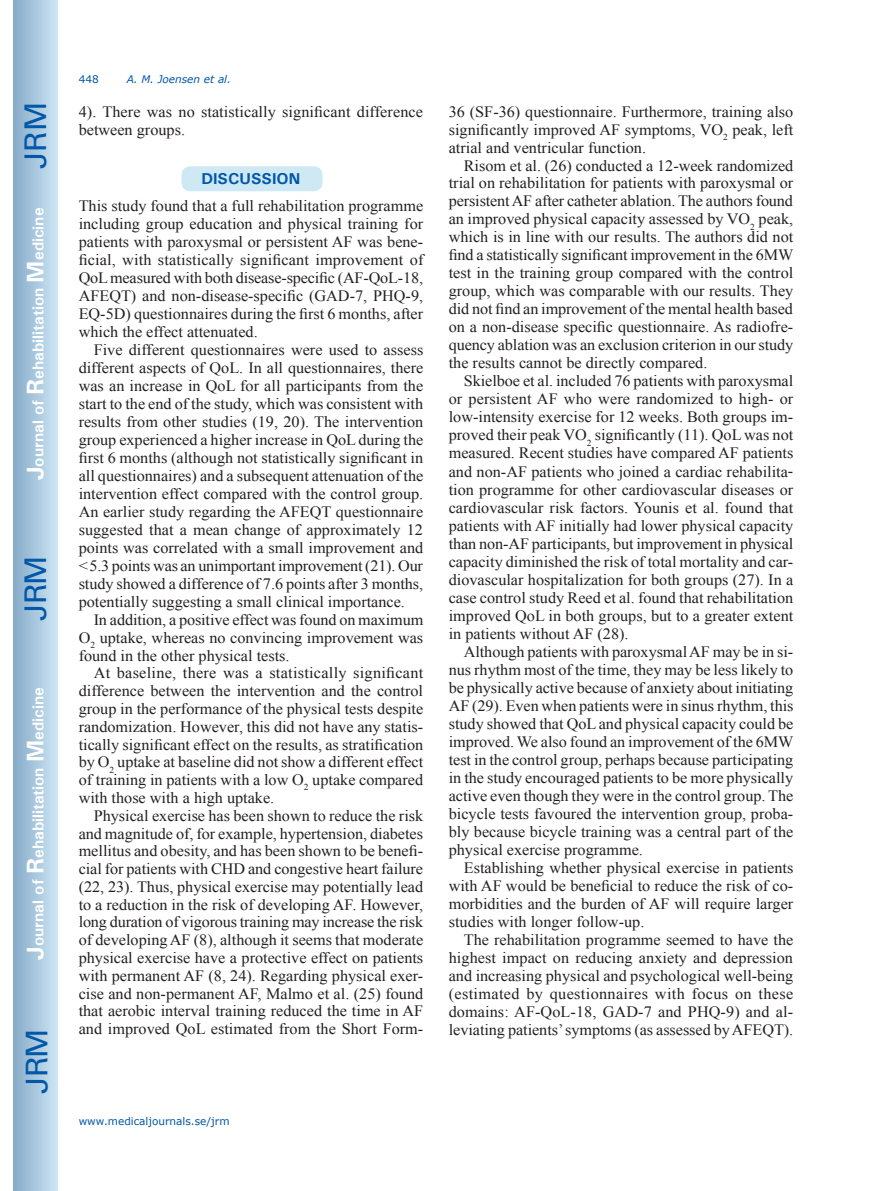
<style>
.page{position:relative;width:872px;height:1191px;background:#fff}
.page>*{position:absolute;margin:0;border:0;box-sizing:border-box;transform-origin:0 0}
.t1{font:30px "Univers";letter-spacing:-.03em;color:#0157a8}
.t2{font:15.75px/18px "Times New Roman";color:#231f20;text-align:justify}
.t3{font:700 15.75px "Univers";color:#fff}
.t4{font:700 15.75px "Univers";color:#0157a8}
.t5{font:10.5px "Verdana";color:#0157a8}
.t6{font:italic 10.5px "Verdana";color:#0157a8}
.s1{font-size:24px}
</style>
<div class="page">
<div style="left:14px;top:0;width:43px;height:1191px;background:linear-gradient(to right,#88acca,#cbe5f2)"></div>
<div style="left:181px;top:166px;width:142px;height:26px;background:#cee8f4;border-radius:10px"></div>
<div style="left:180px;top:165px;width:144px;height:28px;border:2px solid #fff;border-radius:10px"></div>
<h1 class="t1" style="left:18px;top:169px;width:68px;rotate:-90deg">JRM</h1>
<p class="t3" style="left:28px;top:480px;width:274px;rotate:-90deg"><span class="s1">J</span>ournal of <span class="s1">R</span>ehabilitation <span class="s1">M</span>edicine</p>
<h1 class="t1" style="left:18px;top:620px;width:67px;rotate:-90deg">JRM</h1>
<p class="t3" style="left:28px;top:959px;width:274px;rotate:-90deg"><span class="s1">J</span>ournal of <span class="s1">R</span>ehabilitation <span class="s1">M</span>edicine</p>
<h1 class="t1" style="left:19px;top:1093px;width:67px;rotate:-90deg">JRM</h1>
<p class="t5" style="left:79px;top:72px;width:22px">448</p>
<p class="t6" style="left:127px;top:72px;width:106px">A. M. Joensen et al.</p>
<p class="t2" style="left:79px;top:103px;width:346px">4). There was no statistically significant difference between groups.</p>
<p class="t4" style="left:201px;top:169px;width:100px">DISCUSSION</p>
<p class="t2" style="left:79px;top:197px;width:346px">This study found that a full rehabilitation programme including group education and physical training for patients with paroxysmal or persistent AF was bene&shy;ficial, with statistically significant improvement of QoL measured with both disease-specific (AF-QoL-18, AFEQT) and non-disease-specific (GAD-7, PHQ-9, EQ-5D) questionnaires during the first 6 months, after which the effect attenuated.</p>
<p class="t2" style="left:79px;top:341px;width:346px;text-indent:15px">Five different questionnaires were used to assess different aspects of QoL. In all questionnaires, there was an increase in QoL for all participants from the start to the end of the study, which was consistent with results from other studies (19, 20). The intervention group experienced a higher increase in QoL during the first 6 months (although not statistically significant in all questionnaires) and a subsequent attenuation of the intervention effect compared with the control group.<br>An earlier study regarding the AFEQT questionnaire suggested that a mean change of approximately 12 points was correlated with a small improvement and &lt;5.3 points was an unimportant improvement (21). Our study showed a difference of 7.6 points after 3 months, potentially suggesting a small clinical importance.</p>
<p class="t2" style="left:79px;top:611px;width:346px;text-indent:15px">In addition, a positive effect was found on maximum O<sub>2</sub> uptake, whereas no convincing improvement was found in the other physical tests.</p>
<p class="t2" style="left:79px;top:664px;width:346px;text-indent:15px">At baseline, there was a statistically significant difference between the intervention and the control group in the performance of the physical tests despite randomization. However, this did not have any statis&shy;tically significant effect on the results, as stratification by O<sub>2</sub> uptake at baseline did not show a different effect of training in patients with a low O<sub>2</sub> uptake compared with those with a high uptake.</p>
<p class="t2" style="left:79px;top:806px;width:346px;text-indent:15px">Physical exercise has been shown to reduce the risk and magnitude of, for example, hypertension, diabetes mellitus and obesity, and has been shown to be benefi&shy;cial for patients with CHD and congestive heart failure (22, 23). Thus, physical exercise may potentially lead to a reduction in the risk of developing AF. However, long duration of vigorous training may increase the risk of developing AF (8), although it seems that moderate physical exercise have a protective effect on patients with permanent AF (8, 24). Regarding physical exer&shy;cise and non-permanent AF, Malmo et al. (25) found that aerobic interval training reduced the time in AF and improved QoL estimated from the Short Form-</p>
<p class="t2" style="left:449px;top:103px;width:346px">36 (SF-36) questionnaire. Furthermore, training also significantly improved AF symptoms, VO<sub>2</sub> peak, left atrial and ventricular function.</p>
<p class="t2" style="left:449px;top:156px;width:346px;text-indent:15px">Risom et al. (26) conducted a 12-week randomized trial on rehabilitation for patients with paroxysmal or persistent AF after catheter ablation. The authors found an improved physical capacity assessed by VO<sub>2</sub> peak, which is in line with our results. The authors did not find a statistically significant improvement in the 6MW test in the training group compared with the control group, which was comparable with our results. They did not find an improvement of the mental health based on a non-disease specific questionnaire. As radiofre&shy;quency ablation was an exclusion criterion in our study the results cannot be directly compared.</p>
<p class="t2" style="left:449px;top:372px;width:346px;text-indent:15px">Skielboe et al. included 76 patients with paroxysmal or persistent AF who were randomized to high- or low-intensity exercise for 12 weeks. Both groups im&shy;proved their peak VO<sub>2</sub> significantly (11). QoL was not measured. Recent studies have compared AF patients and non-AF patients who joined a cardiac rehabilita&shy;tion programme for other cardiovascular diseases or cardiovascular risk factors. Younis et al. found that patients with AF initially had lower physical capacity than non-AF participants, but improvement in physical capacity diminished the risk of total mortality and car&shy;diovascular hospitalization for both groups (27). In a case control study Reed et al. found that rehabilitation improved QoL in both groups, but to a greater extent in patients without AF (28).</p>
<p class="t2" style="left:449px;top:642px;width:346px;text-indent:15px">Although patients with paroxysmal AF may be in si&shy;nus rhythm most of the time, they may be less likely to be physically active because of anxiety about initiating AF (29). Even when patients were in sinus rhythm, this study showed that QoL and physical capacity could be improved. We also found an improvement of the 6MW test in the control group, perhaps because participating in the study encouraged patients to be more physically active even though they were in the control group. The bicycle tests favoured the intervention group, proba&shy;bly because bicycle training was a central part of the physical exercise programme.</p>
<p class="t2" style="left:449px;top:858px;width:346px;text-indent:15px">Establishing whether physical exercise in patients with AF would be beneficial to reduce the risk of co&shy;morbidities and the burden of AF will require larger studies with longer follow-up.</p>
<p class="t2" style="left:449px;top:930px;width:346px;text-indent:15px">The rehabilitation programme seemed to have the highest impact on reducing anxiety and depression and increasing physical and psychological well-being (estimated by questionnaires with focus on these domains: AF-QoL-18, GAD-7 and PHQ-9) and al&shy;leviating patients’ symptoms (as assessed by AFEQT).</p>
<p class="t5" style="left:79px;top:1114px;width:152px">www.medicaljournals.se/jrm</p>
</div>
